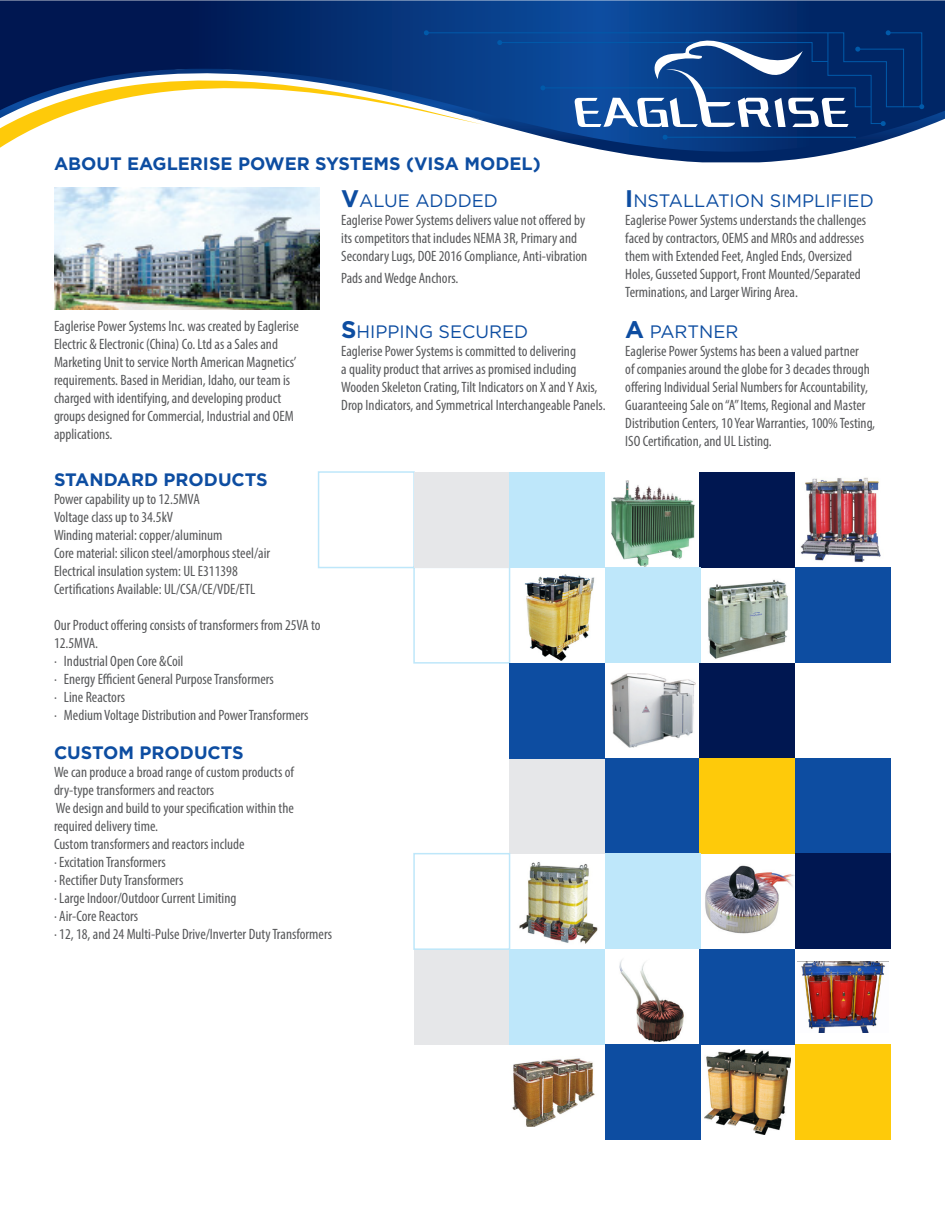
<style>
.page{position:relative;width:945px;height:1215px;background:#fff}
.page>*{position:absolute;margin:0;border:0;box-sizing:border-box;transform-origin:0 0}
.t1{font:700 18px "Gotham";color:#0d4da1}
.t2{font:18px "Gotham";color:#0d4da1}
.t3{font:condensed 15px/18px "Myriad Pro";color:#57585a}
.s1{font-weight:700;font-size:24px}
</style>
<div class="page">
<img style="left:800px;top:477px;width:81px;height:86px">
<img style="left:611px;top:480px;width:83px;height:87px">
<img style="left:705px;top:865px;width:90px;height:69px">
<img style="left:519px;top:862px;width:79px;height:82px">
<img style="left:610px;top:674px;width:85px;height:74px">
<img style="left:705px;top:1050px;width:85px;height:85px">
<img style="left:512px;top:1058px;width:83px;height:68px">
<img style="left:524px;top:574px;width:71px;height:87px">
<img style="left:619px;top:959px;width:65px;height:82px">
<img style="left:699px;top:579px;width:89px;height:86px">
<img style="left:797px;top:961px;width:92px;height:71px">
<svg style="left:0;top:0;width:945px;height:48px;background:#073072"></svg>
<svg style="left:593px;top:48px;width:352px;height:115px"></svg>
<svg style="left:0;top:30px;width:924px;height:118px"></svg>
<div style="left:605px;top:758px;width:96px;height:96px;background:#0d4da1"></div>
<div style="left:510px;top:758px;width:95px;height:96px;background:#e6e7e9"></div>
<div style="left:795px;top:567px;width:96px;height:96px;background:#0d4da1"></div>
<div style="left:795px;top:758px;width:96px;height:96px;background:#0d4da1"></div>
<div style="left:795px;top:854px;width:96px;height:95px;background:#001751"></div>
<div style="left:795px;top:1044px;width:96px;height:96px;background:#feca0a"></div>
<div style="left:700px;top:472px;width:95px;height:96px;background:#001751"></div>
<div style="left:700px;top:663px;width:95px;height:95px;background:#001751"></div>
<div style="left:700px;top:758px;width:95px;height:96px;background:#feca0a"></div>
<div style="left:700px;top:949px;width:95px;height:96px;background:#0d4da1"></div>
<div style="left:605px;top:567px;width:96px;height:96px;background:#bee7fa"></div>
<div style="left:414px;top:949px;width:96px;height:96px;background:#e6e7e9"></div>
<svg style="left:317px;top:471px;width:194px;height:480px"></svg>
<div style="left:414px;top:472px;width:96px;height:96px;background:#e6e7e9"></div>
<div style="left:605px;top:854px;width:96px;height:95px;background:#bee7fa"></div>
<div style="left:605px;top:1044px;width:96px;height:96px;background:#0d4da1"></div>
<div style="left:510px;top:472px;width:95px;height:96px;background:#bee7fa"></div>
<div style="left:510px;top:663px;width:95px;height:95px;background:#0d4da1"></div>
<div style="left:510px;top:949px;width:95px;height:96px;background:#bee7fa"></div>
<img style="left:54px;top:188px;width:265px;height:121px">
<p class="t1" style="left:54px;top:152px;width:488px">ABOUT EAGLERISE POWER SYSTEMS (VISA MODEL)</p>
<p class="t2" style="left:341px;top:189px;width:158px"><span class="s1">V</span>ALUE ADDDED</p>
<p class="t3" style="left:341px;top:211px;width:248px">Eaglerise Power Systems delivers value not offered by its competitors that includes NEMA 3R, Primary and<br>Secondary Lugs, DOE 2016 Compliance, Anti-vibration</p>
<p class="t3" style="left:341px;top:269px;width:119px">Pads and Wedge Anchors.</p>
<p class="t3" style="left:54px;top:317px;width:246px">Eaglerise Power Systems Inc. was created by Eaglerise Electric &amp; Electronic (China) Co. Ltd as a Sales and Marketing Unit to service North American Magnetics’ requirements. Based in Meridian, Idaho, our team is charged with identifying, and developing product groups designed for Commercial, Industrial and OEM applications.</p>
<p class="t1" style="left:54px;top:467px;width:215px">STANDARD PRODUCTS</p>
<p class="t3" style="left:54px;top:490px;width:147px">Power capability up to 12.5MVA</p>
<p class="t3" style="left:54px;top:508px;width:121px">Voltage class up to 34.5kV</p>
<p class="t3" style="left:54px;top:526px;width:170px">Winding material: copper/aluminum</p>
<p class="t3" style="left:54px;top:544px;width:218px">Core material: silicon steel/amorphous steel/air</p>
<p class="t3" style="left:54px;top:562px;width:185px">Electrical insulation system: UL E311398</p>
<p class="t3" style="left:54px;top:580px;width:203px">Certifications Available: UL/CSA/CE/VDE/ETL</p>
<p class="t3" style="left:54px;top:616px;width:268px">Our Product offering consists of transformers from 25VA to<br>12.5MVA.</p>
<p class="t3" style="left:54px;top:652px;width:131px">· Industrial Open Core ﹠Coil</p>
<p class="t3" style="left:54px;top:670px;width:221px">· Energy Efficient General Purpose Transformers</p>
<p class="t3" style="left:54px;top:688px;width:73px">· Line Reactors</p>
<p class="t3" style="left:54px;top:706px;width:256px">· Medium Voltage Distribution and Power Transformers</p>
<p class="t1" style="left:54px;top:741px;width:191px">CUSTOM PRODUCTS</p>
<p class="t3" style="left:54px;top:763px;width:241px">We can produce a broad range of custom products of</p>
<p class="t3" style="left:54px;top:781px;width:162px">dry-type transformers and reactors</p>
<p class="t3" style="left:56px;top:799px;width:240px">We design and build to your specification within the</p>
<p class="t3" style="left:54px;top:817px;width:106px">required delivery time.</p>
<p class="t3" style="left:54px;top:835px;width:192px">Custom transformers and reactors include</p>
<p class="t3" style="left:54px;top:853px;width:113px">· Excitation Transformers</p>
<p class="t3" style="left:54px;top:871px;width:131px">· Rectifier Duty Transformers</p>
<p class="t3" style="left:54px;top:889px;width:184px">· Large Indoor/Outdoor Current Limiting</p>
<p class="t3" style="left:54px;top:907px;width:86px">· Air-Core Reactors</p>
<p class="t3" style="left:54px;top:925px;width:280px">· 12, 18, and 24 Multi-Pulse Drive/Inverter Duty Transformers</p>
<p class="t2" style="left:341px;top:320px;width:188px"><span class="s1">S</span>HIPPING SECURED</p>
<p class="t3" style="left:341px;top:341px;width:266px">Eaglerise Power Systems is committed to delivering<br>a quality product that arrives as promised including Wooden Skeleton Crating, Tilt Indicators on X and Y Axis, Drop Indicators, and Symmetrical Interchangeable Panels.</p>
<p class="t2" style="left:625px;top:189px;width:250px"><span class="s1">I</span>NSTALLATION SIMPLIFIED</p>
<p class="t3" style="left:625px;top:211px;width:242px">Eaglerise Power Systems understands the challenges faced by contractors, OEMS and MROs and addresses them with Extended Feet, Angled Ends, Oversized Holes, Gusseted Support, Front Mounted/Separated Terminations, and Larger Wiring Area.</p>
<p class="t2" style="left:625px;top:320px;width:115px"><span class="s1">A</span> PARTNER</p>
<p class="t3" style="left:625px;top:341px;width:251px">Eaglerise Power Systems has been a valued partner<br>of companies around the globe for 3 decades through offering Individual Serial Numbers for Accountability, Guaranteeing Sale on “A” Items, Regional and Master Distribution Centers, 10 Year Warranties, 100% Testing, ISO Certification, and UL Listing.</p>
</div>
